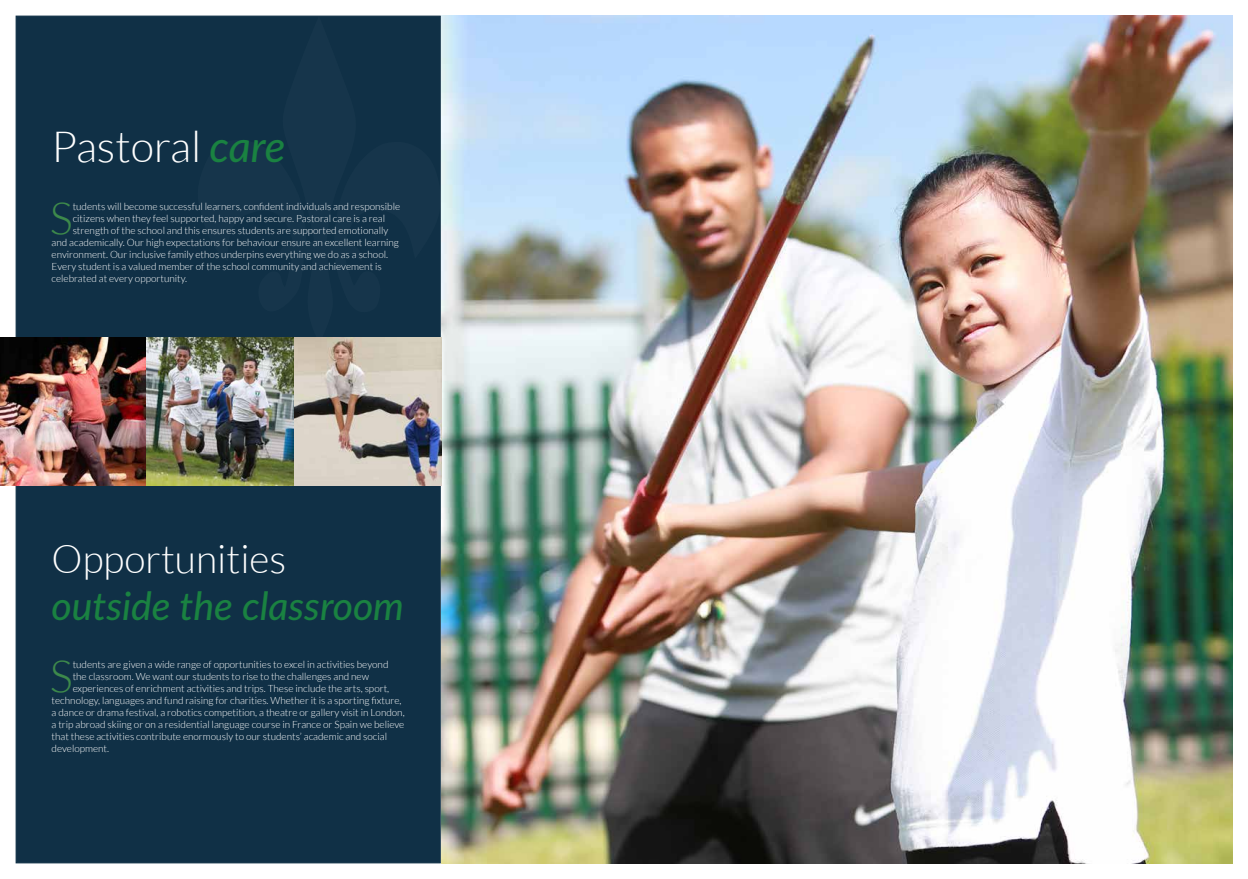
<style>
.page{position:relative;width:1248px;height:879px;background:#fff}
.page>*{position:absolute;margin:0;border:0;box-sizing:border-box;transform-origin:0 0}
.t1{font:300 43.9px "Lato";color:#3d894b}
.t2{font:300 43px "Lato";color:#fff}
.t3{font:italic 500 39px "Lato";color:#1a8241}
.t4{font:300 39px "Lato";color:#fff}
.t5{font:300 10px "Lato";color:#fff}
.s1{font-weight:500;font-style:italic;color:#1a8241}
</style>
<div class="page">
<div style="left:16px;top:16px;width:425px;height:847px;background:#103046;border:1px solid #103046"></div>
<svg style="left:198px;top:16px;width:243px;height:322px"></svg>
<img style="left:441px;top:16px;width:791px;height:847px">
<img style="left:0;top:338px;width:441px;height:147px">
<h2 class="t2" style="left:52px;top:123px;width:235px">Pastoral <span class="s1">care</span></h2>
<h1 class="t1" style="left:50px;top:194px;width:24px">S</h1>
<p class="t5" style="left:73px;top:201px;width:329px">tudents will become successful learners, confident individuals and responsible</p>
<p class="t5" style="left:73px;top:213px;width:314px">citizens when they feel supported, happy and secure. Pastoral care is a real</p>
<p class="t5" style="left:73px;top:225px;width:317px">strength of the school and this ensures students are supported emotionally</p>
<p class="t5" style="left:52px;top:237px;width:349px">and academically. Our high expectations for behaviour ensure an excellent learning</p>
<p class="t5" style="left:52px;top:249px;width:338px">environment. Our inclusive family ethos underpins everything we do as a school.</p>
<p class="t5" style="left:52px;top:261px;width:332px">Every student is a valued member of the school community and achievement is</p>
<p class="t5" style="left:52px;top:273px;width:137px">celebrated at every opportunity.</p>
<h3 class="t4" style="left:52px;top:538px;width:236px">Opportunities</h3>
<h3 class="t3" style="left:52px;top:578px;width:354px">outside the classroom</h3>
<h1 class="t1" style="left:50px;top:652px;width:24px">S</h1>
<p class="t5" style="left:73px;top:659px;width:317px">tudents are given a wide range of opportunities to excel in activities beyond</p>
<p class="t5" style="left:73px;top:671px;width:298px">the classroom. We want our students to rise to the challenges and new</p>
<p class="t5" style="left:73px;top:683px;width:318px">experiences of enrichment activities and trips. These include the arts, sport,</p>
<p class="t5" style="left:52px;top:695px;width:351px">technology, languages and fund raising for charities. Whether it is a sporting fixture,</p>
<p class="t5" style="left:52px;top:707px;width:354px">a dance or drama festival, a robotics competition, a theatre or gallery visit in London,</p>
<p class="t5" style="left:52px;top:719px;width:354px">a trip abroad skiing or on a residential language course in France or Spain we believe</p>
<p class="t5" style="left:52px;top:731px;width:337px">that these activities contribute enormously to our students’ academic and social</p>
<p class="t5" style="left:52px;top:743px;width:59px">development.</p>
</div>
